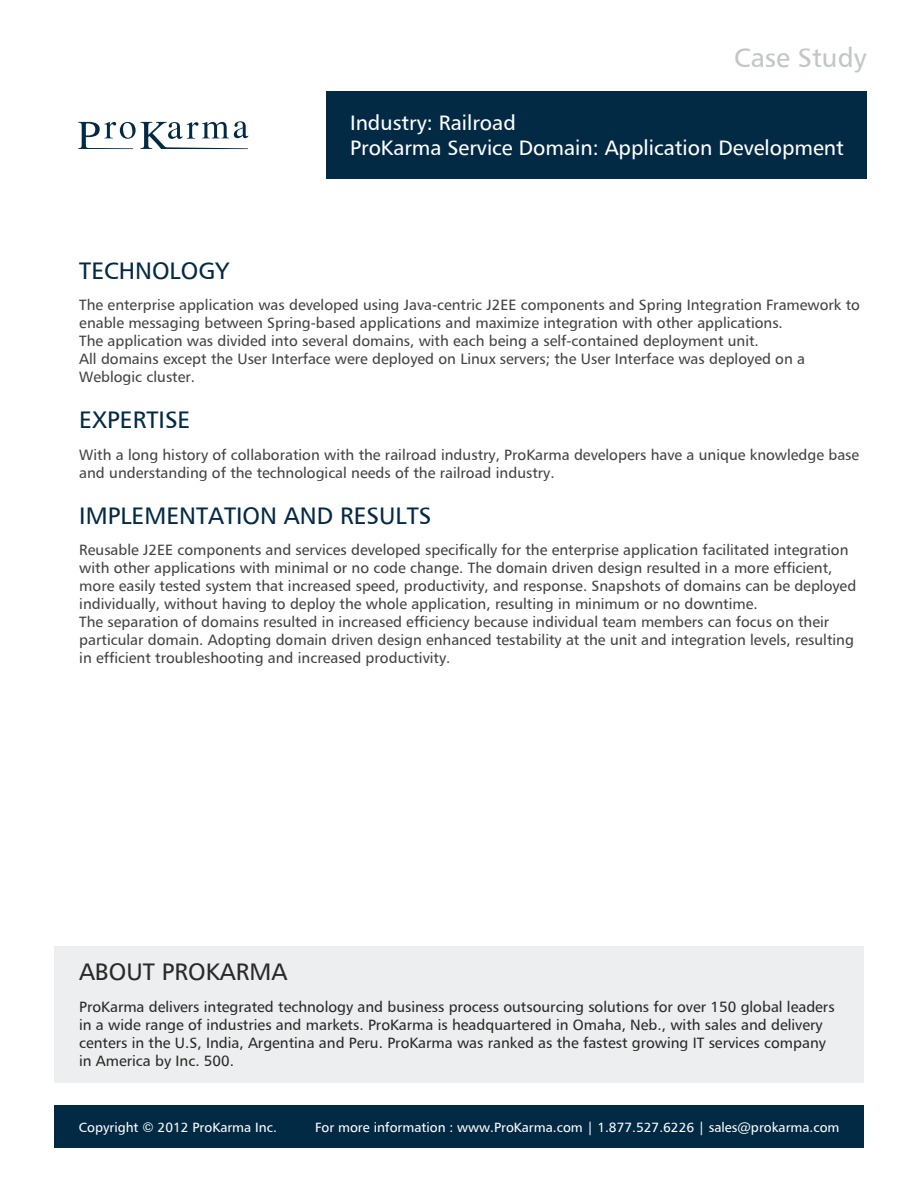
<style>
.page{position:relative;width:918px;height:1188px;background:#fff}
.page>*{position:absolute;margin:0;border:0;box-sizing:border-box;transform-origin:0 0}
.t1{font:27px "Frutiger";color:#c3c6c6}
.t2{font:24px "Frutiger";color:#032a45}
.t3{font:24px "Frutiger";color:#2a2928}
.t4{font:21px/25.3px "Frutiger";color:#fff}
.t5{font:15px/18px "Frutiger";color:#434242}
.t6{font:15px/18px "Frutiger";color:#2a2928}
.t7{font:13.5px "Frutiger";color:#fff}
</style>
<div class="page">
<div style="left:54px;top:946px;width:810px;height:137px;background:#eceeef"></div>
<div style="left:54px;top:1105px;width:810px;height:42px;background:#032a45"></div>
<div style="left:327px;top:91px;width:540px;height:88px;background:#032a45"></div>
<svg style="left:78px;top:121px;width:170px;height:28px"></svg>
<h1 class="t1" style="left:734px;top:40px;width:134px">Case Study</h1>
<h3 class="t4" style="left:350px;top:110px;width:495px">Industry: Railroad<br>ProKarma Service Domain: Application Development</h3>
<h2 class="t2" style="left:79px;top:256px;width:151px">TECHNOLOGY</h2>
<p class="t5" style="left:79px;top:296px;width:782px">The enterprise application was developed using Java-centric J2EE components and Spring Integration Framework to enable messaging between Spring-based applications and maximize integration with other applications.<br>The application was divided into several domains, with each being a self-contained deployment unit.<br>All domains except the User Interface were deployed on Linux servers; the User Interface was deployed on a Weblogic cluster.</p>
<h2 class="t2" style="left:79px;top:405px;width:113px">EXPERTISE</h2>
<p class="t5" style="left:79px;top:445px;width:781px">With a long history of collaboration with the railroad industry, ProKarma developers have a unique knowledge base and understanding of the technological needs of the railroad industry.</p>
<h2 class="t2" style="left:79px;top:500px;width:354px">IMPLEMENTATION AND RESULTS</h2>
<p class="t5" style="left:79px;top:541px;width:778px">Reusable J2EE components and services developed specifically for the enterprise application facilitated integration with other applications with minimal or no code change. The domain driven design resulted in a more efficient, more easily tested system that increased speed, productivity, and response. Snapshots of domains can be deployed individually, without having to deploy the whole application, resulting in minimum or no downtime.<br>The separation of domains resulted in increased efficiency because individual team members can focus on their particular domain. Adopting domain driven design enhanced testability at the unit and integration levels, resulting in efficient troubleshooting and increased productivity.</p>
<h2 class="t3" style="left:79px;top:957px;width:210px">ABOUT PROKARMA</h2>
<p class="t6" style="left:79px;top:998px;width:757px">ProKarma delivers integrated technology and business process outsourcing solutions for over 150 global leaders in a wide range of industries and markets. ProKarma is headquartered in Omaha, Neb., with sales and delivery centers in the U.S, India, Argentina and Peru. ProKarma was ranked as the fastest growing IT services company in America by Inc. 500.</p>
<p class="t7" style="left:79px;top:1119px;width:199px">Copyright © 2012 ProKarma Inc.</p>
<p class="t7" style="left:315px;top:1119px;width:526px">For more information : www.ProKarma.com | 1.877.527.6226 | sales@prokarma.com</p>
</div>
